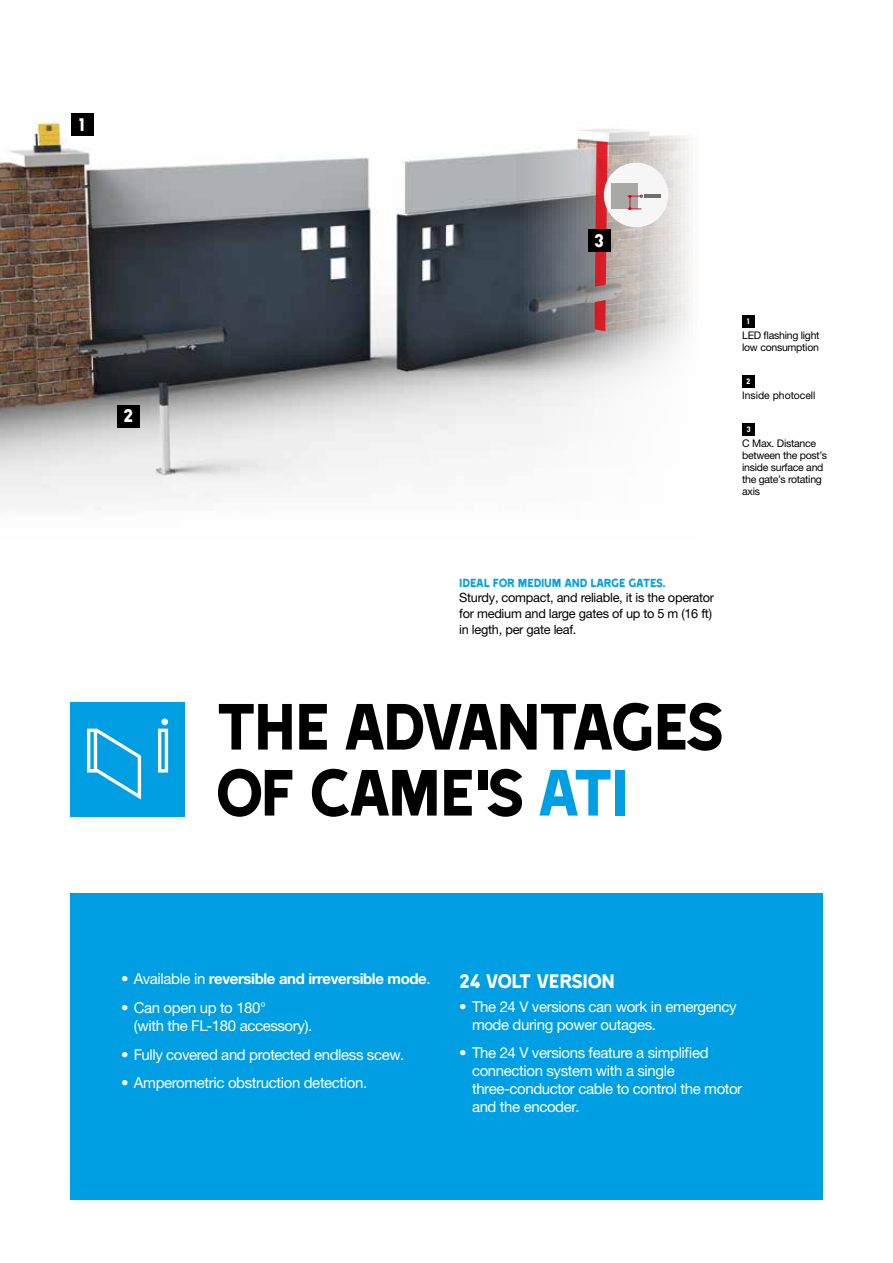
<style>
.page{position:relative;width:893px;height:1263px;background:#fff}
.page>*{position:absolute;margin:0;border:0;box-sizing:border-box;transform-origin:0 0}
.t1{font:75px/66px "Came Type";letter-spacing:-.05em;color:#000}
.t2{font:22.5px "Came Type";letter-spacing:-.03em;color:#fff}
.t3{font:16.8px "Came Type";color:#fff}
.t4{font:15px/18px "Helvetica Neue LTW1 G";letter-spacing:-.025em;color:#fff}
.t5{font:700 15px "Helvetica Neue LTW1 G";letter-spacing:-.025em;color:#fff}
.t6{font:13.5px "Came Type";letter-spacing:-.025em;color:#009fe3}
.t7{font:12.75px/15.8px "Helvetica Neue LTW1 G";letter-spacing:-.02em;color:#000}
.t8{font:10.5px/12px "Helvetica Neue LTW1 G";letter-spacing:-.025em;color:#000}
.t9{font:10.5px "Helvetica Neue LTW1 G";color:#000}
.t10{font:9px "Came Type";color:#fff}
.s1{color:#009fe3}
.s2{font-weight:400}
</style>
<div class="page">
<img style="left:0;top:121px;width:693px;height:385px">
<svg style="left:595px;top:141px;width:13px;height:146px"></svg>
<svg style="left:595px;top:300px;width:11px;height:31px"></svg>
<div style="left:70px;top:893px;width:753px;height:306px;background:#009fe3"></div>
<div style="left:70px;top:702px;width:115px;height:114px;background:#009fe3"></div>
<div style="left:161px;top:718px;width:7px;height:7px;background:#fff;border-radius:50%"></div>
<svg style="left:158px;top:729px;width:10px;height:43px"></svg>
<svg style="left:87px;top:729px;width:54px;height:71px"></svg>
<div style="left:71px;top:113px;width:23px;height:23px;background:#000"></div>
<div style="left:742px;top:315px;width:13px;height:12px;background:#000"></div>
<div style="left:742px;top:375px;width:13px;height:12px;background:#000"></div>
<div style="left:742px;top:423px;width:13px;height:12px;background:#000"></div>
<div style="left:117px;top:405px;width:23px;height:22px;background:#000"></div>
<div style="left:588px;top:230px;width:23px;height:22px;background:#000"></div>
<div style="left:604px;top:163px;width:64px;height:64px;background:#f6f6f6;border-radius:50%"></div>
<div style="left:611px;top:183px;width:27px;height:26px;background:#a8a8a7"></div>
<hr style="left:644px;top:194px;width:17px;height:4px;background:#706f6f">
<svg style="left:628px;top:194px;width:15px;height:16px"></svg>
<p class="t3" style="left:79px;top:114px;width:8px">1</p>
<p class="t3" style="left:123px;top:405px;width:12px">2</p>
<p class="t3" style="left:594px;top:230px;width:12px">3</p>
<p class="t10" style="left:747px;top:316px;width:4px">1</p>
<p class="t8" style="left:742px;top:330px;width:79px">LED flashing light low consumption</p>
<p class="t10" style="left:746px;top:376px;width:6px">2</p>
<p class="t9" style="left:742px;top:389px;width:75px">Inside photocell</p>
<p class="t10" style="left:746px;top:424px;width:6px">3</p>
<p class="t8" style="left:742px;top:438px;width:86px">C Max. Distance between the post’s inside surface and the gate’s rotating axis</p>
<p class="t6" style="left:459px;top:575px;width:208px">IDEAL FOR MEDIUM AND LARGE GATES.</p>
<p class="t7" style="left:459px;top:590px;width:256px">Sturdy, compact, and reliable, it is the operator for medium and large gates of up to 5 m (16 ft) in legth, per gate leaf.</p>
<h1 class="t1" style="left:215px;top:693px;width:511px">THE ADVANTAGES<br>OF CAME'S <span class="s1">ATI</span></h1>
<p class="t5" style="left:121px;top:970px;width:311px"><span class="s2">• Available in</span> reversible and irreversible mode<span class="s2">.</span></p>
<p class="t4" style="left:134px;top:998px;width:180px;text-indent:-13px">• Can open up to 180°<br>(with the FL-180 accessory).</p>
<p class="t4" style="left:121px;top:1045px;width:285px">• Fully covered and protected endless scew.</p>
<p class="t4" style="left:121px;top:1074px;width:247px">• Amperometric obstruction detection.</p>
<h2 class="t2" style="left:459px;top:969px;width:157px">24 VOLT VERSION</h2>
<p class="t4" style="left:472px;top:997px;width:266px;text-indent:-13px">• The 24 V versions can work in emergency mode during power outages.</p>
<p class="t4" style="left:472px;top:1044px;width:272px;text-indent:-13px">• The 24 V versions feature a simplified connection system with a single three-conductor cable to control the motor and the encoder.</p>
</div>
